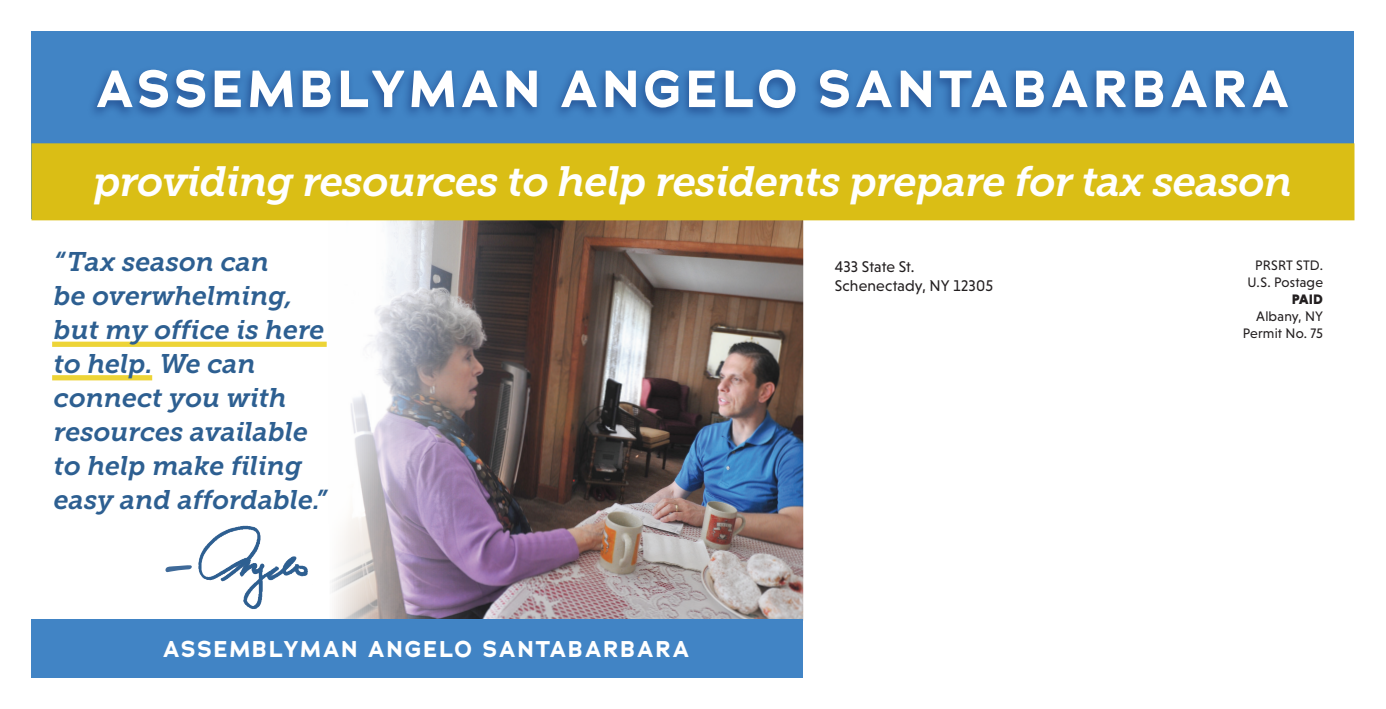
<style>
.page{position:relative;width:1386px;height:709px;background:#fff}
.page>*{position:absolute;margin:0;border:0;box-sizing:border-box;transform-origin:0 0}
.t1{font:700 51.98px "Adrianna";letter-spacing:.085em;color:#fff}
.t2{font:italic 42px "Museo Slab 700";letter-spacing:-.02em;color:#fff}
.t3{font:italic 26.78px/33.9px "Museo Slab 700";color:#2d5f91}
.t4{font:700 22.75px "Adrianna";letter-spacing:.085em;color:#fff}
.SM_Return-Address{font:15.75px "Niveau Grotesk";letter-spacing:.01em;color:#231f20}
.SM_Indicia{font:14px "Niveau Grotesk";letter-spacing:.01em;color:#231f20}
.SM_Indicia-2{font:900 14px "Niveau Grotesk";color:#231f20}
</style>
<div class="page">
<img style="left:327px;top:220px;width:476px;height:399px">
<div style="left:32px;top:32px;width:1322px;height:187px;background:#4184c5"></div>
<div style="left:32px;top:143px;width:1322px;height:77px;background:#dabe15"></div>
<div style="left:86px;top:66px;width:1208px;height:55px;background:#072064;opacity:.49"></div>
<div style="left:32px;top:619px;width:771px;height:58px;background:#4184c5"></div>
<div style="left:52px;top:375px;width:100px;height:5px;background:#edd437"></div>
<div style="left:52px;top:342px;width:275px;height:5px;background:#edd437"></div>
<img style="left:198px;top:525px;width:110px;height:84px">
<svg style="left:165px;top:565px;width:27px;height:7px"></svg>
<p class="t1" style="left:96px;top:54px;width:1195px">ASSEMBLYMAN ANGELO SANTABARBARA</p>
<p class="t2" style="left:93px;top:158px;width:1201px">providing resources to help residents prepare for tax season</p>
<p class="t3" style="left:54px;top:245px;width:274px">“Tax season can<br>be overwhelming, but my office is here to help. We can connect you with resources available to help make filing easy and affordable.”</p>
<p class="t4" style="left:163px;top:634px;width:528px">ASSEMBLYMAN ANGELO SANTABARBARA</p>
<p class="SM_Return-Address" style="left:835px;top:257px;width:81px">433 State St.</p>
<p class="SM_Return-Address" style="left:835px;top:276px;width:160px">Schenectady, NY 12305</p>
<p class="SM_Indicia" style="left:1255px;top:258px;width:69px">PRSRT STD.</p>
<p class="SM_Indicia" style="left:1247px;top:274px;width:77px">U.S. Postage</p>
<p class="SM_Indicia-2" style="left:1292px;top:291px;width:33px">PAID</p>
<p class="SM_Indicia" style="left:1256px;top:308px;width:68px">Albany, NY</p>
<p class="SM_Indicia" style="left:1243px;top:325px;width:82px">Permit No. 75</p>
</div>
